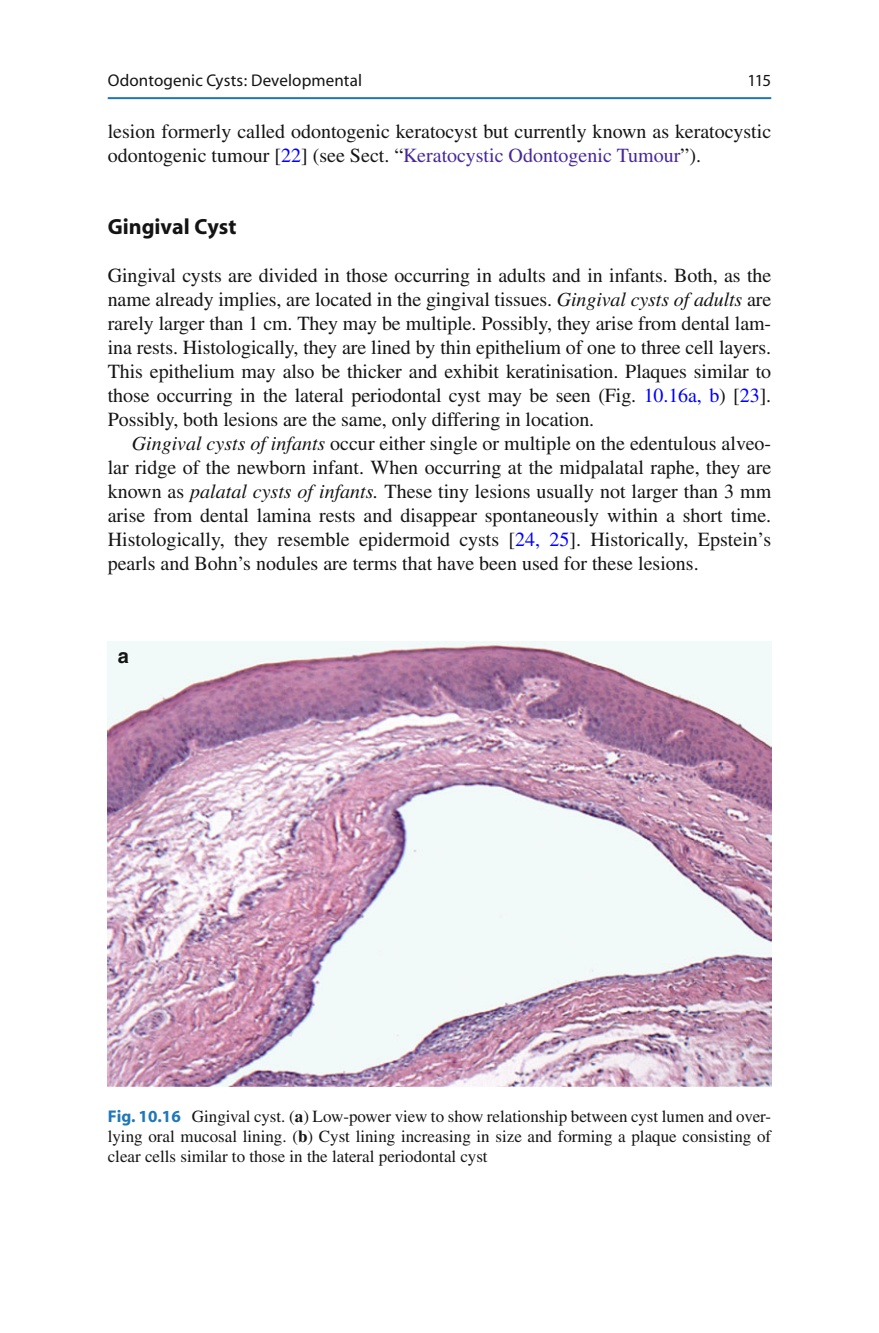
<style>
.page{position:relative;width:879px;height:1333px;background:#fff}
.page>*{position:absolute;margin:0;border:0;box-sizing:border-box;transform-origin:0 0}
.t1{font:700 22px "Myriad";color:#131413}
.t2{font:20px/24px "Times";color:#131413;text-align:justify}
.t3{font:700 20px "Helvetica";color:#131413}
.t4{font:17px/20px "Times";color:#131413;text-align:justify}
.t5{font:17px "Myriad";letter-spacing:.01em;color:#131413}
.s1{color:#00f}
.s2{color:#47279a}
.s3{font-style:italic}
.s4{font-family:"Myriad";font-weight:700;color:#1f77b9}
.s5{font-weight:700}
</style>
<div class="page">
<hr style="left:108px;top:97px;width:663px;height:2px;background:#1f77b9">
<img style="left:108px;top:641px;width:663px;height:445px">
<p class="t5" style="left:108px;top:74px;width:256px">Odontogenic Cysts: Developmental</p>
<p class="t5" style="left:747px;top:74px;width:25px">115</p>
<p class="t2" style="left:108px;top:121px;width:665px">lesion formerly called odontogenic keratocyst but currently known as keratocystic odontogenic tumour [ <span class="s1">22</span> ] (see Sect. “<span class="s2">Keratocystic Odontogenic Tumour</span>”).</p>
<p class="t1" style="left:108px;top:218px;width:130px">Gingival Cyst</p>
<p class="t2" style="left:108px;top:265px;width:665px">Gingival cysts are divided in those occurring in adults and in infants. Both, as the name already implies, are located in the gingival tissues. <span class="s3">Gingival cysts of adults</span> are rarely larger than 1 cm. They may be multiple. Possibly, they arise from dental lam&shy;ina rests. Histologically, they are lined by thin epithelium of one to three cell layers.<br>This epithelium may also be thicker and exhibit keratinisation. Plaques similar to those occurring in the lateral periodontal cyst may be seen (Fig. <span class="s1">10.16a, b</span> ) [ <span class="s1">23</span> ] .<br>Possibly, both lesions are the same, only differing in location.</p>
<p class="t2" style="left:108px;top:433px;width:665px;text-indent:24px"><span class="s3">Gingival cysts of infants</span> occur either single or multiple on the edentulous alveo&shy;lar ridge of the newborn infant. When occurring at the midpalatal raphe, they are known as <span class="s3">palatal cysts of infants.</span> These tiny lesions usually not larger than 3 mm arise from dental lamina rests and disappear spontaneously within a short time.<br>Histologically, they resemble epidermoid cysts [ <span class="s1">24, 25</span> ] . Historically, Epstein’s pearls and Bohn’s nodules are terms that have been used for these lesions.</p>
<p class="t3" style="left:118px;top:644px;width:13px">a</p>
<p class="t4" style="left:108px;top:1108px;width:665px"><span class="s4">Fig. 10.16</span> Gingival cyst. ( <span class="s5">a</span> ) Low-power view to show relationship between cyst lumen and over&shy;lying oral mucosal lining. ( <span class="s5">b</span> ) Cyst lining increasing in size and forming a plaque consisting of clear cells similar to those in the lateral periodontal cyst</p>
</div>
